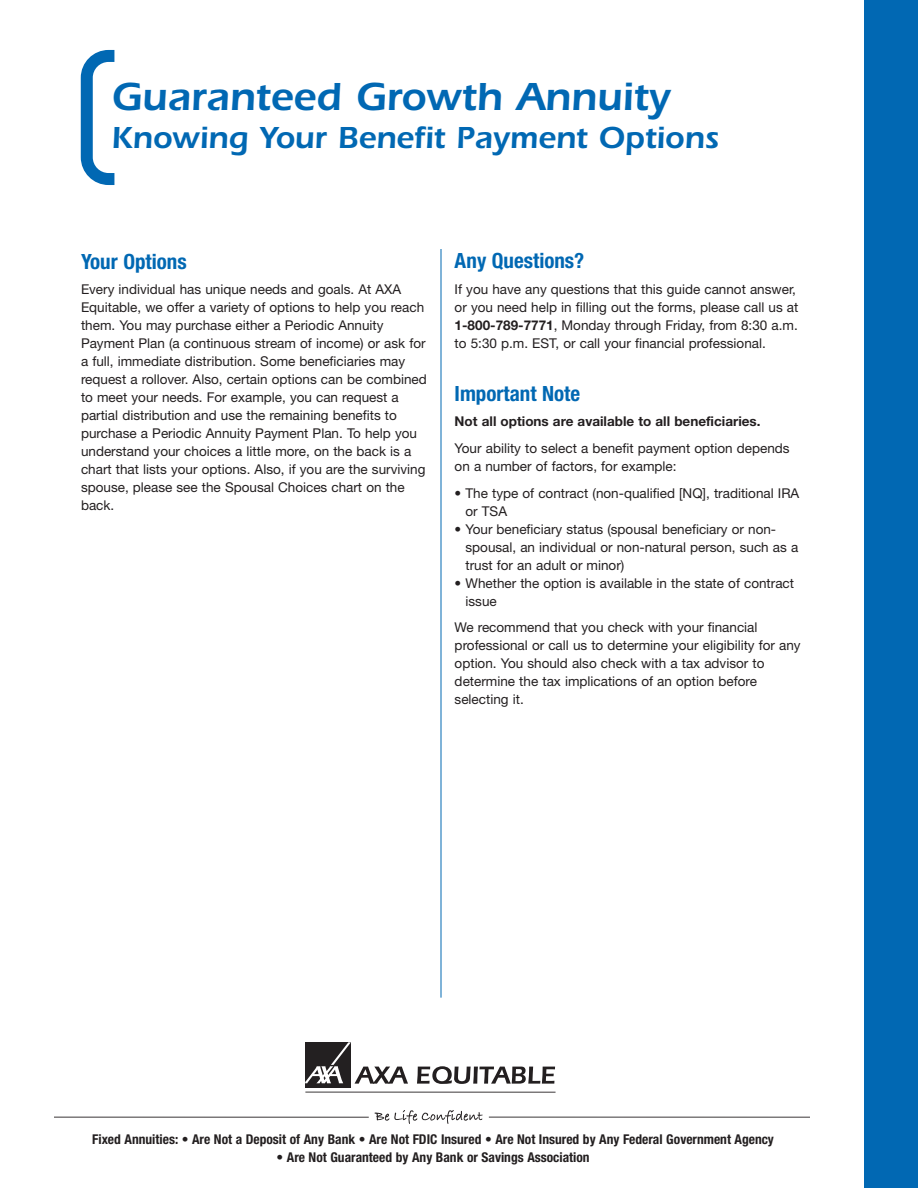
<style>
.page{position:relative;width:918px;height:1188px;background:#fff}
.page>*{position:absolute;margin:0;border:0;box-sizing:border-box;transform-origin:0 0}
.t1{font:600 40.5px "Itc Eras";color:#0168b3}
.t2{font:600 31.5px "Itc Eras";color:#0168b3}
.t3{font:700 condensed 21px "Helvetica Neue";color:#0168b3}
.t4{font:13.5px/18px "Helvetica Neue";color:#231f20}
.t5{font:700 condensed 13.5px "Helvetica Neue";color:#231f20}
.t6{font:700 13.5px "Helvetica Neue";color:#231f20}
.s1{font-weight:700}
</style>
<div class="page">
<div style="left:305px;top:1042px;width:46px;height:46px;background:#232021"></div>
<hr style="left:305px;top:1092px;width:251px;height:1px;background:#231f20">
<hr style="left:54px;top:1117px;width:315px;height:1px;background:#231f20">
<hr style="left:489px;top:1117px;width:321px;height:1px;background:#231f20">
<svg style="left:305px;top:1042px;width:103px;height:42px"></svg>
<svg style="left:417px;top:1066px;width:138px;height:18px"></svg>
<svg style="left:375px;top:1110px;width:108px;height:14px"></svg>
<hr style="left:441px;top:249px;width:1px;height:749px;background:#0168b3">
<svg style="left:81px;top:50px;width:33px;height:135px"></svg>
<div style="left:865px;top:0;width:53px;height:1188px;background:#0168b3"></div>
<h1 class="t1" style="left:111px;top:82px;width:561px">Guaranteed Growth Annuity</h1>
<h2 class="t2" style="left:111px;top:127px;width:609px">Knowing Your Benefit Payment Options</h2>
<h3 class="t3" style="left:81px;top:254px;width:107px">Your Options</h3>
<p class="t4" style="left:81px;top:282px;width:347px">Every individual has unique needs and goals. At AXA Equitable, we offer a variety of options to help you reach them. You may purchase either a Periodic Annuity Payment Plan (a continuous stream of income) or ask for a full, immediate distribution. Some beneficiaries may request a rollover. Also, certain options can be combined to meet your needs. For example, you can request a partial distribution and use the remaining benefits to purchase a Periodic Annuity Payment Plan. To help you understand your choices a little more, on the back is a chart that lists your options. Also, if you are the surviving spouse, please see the Spousal Choices chart on the back.</p>
<h3 class="t3" style="left:455px;top:253px;width:131px">Any Questions?</h3>
<p class="t4" style="left:455px;top:281px;width:345px">If you have any questions that this guide cannot answer, or you need help in filling out the forms, please call us at <span class="s1">1-800-789-7771</span>, Monday through Friday, from 8:30 a.m. to 5:30 p.m. EST, or call your financial professional.</p>
<h3 class="t3" style="left:455px;top:386px;width:127px">Important Note</h3>
<p class="t6" style="left:455px;top:417px;width:307px">Not all options are available to all beneficiaries.</p>
<p class="t4" style="left:455px;top:441px;width:337px">Your ability to select a benefit payment option depends on a number of factors, for example:</p>
<p class="t4" style="left:466px;top:485px;width:335px;text-indent:-11px">• The type of contract (non-qualified [NQ], traditional IRA or TSA</p>
<p class="t4" style="left:466px;top:521px;width:334px;text-indent:-11px">• Your beneficiary status (spousal beneficiary or non&shy;spousal, an individual or non-natural person, such as a trust for an adult or minor)</p>
<p class="t4" style="left:466px;top:575px;width:330px;text-indent:-11px">• Whether the option is available in the state of contract issue</p>
<p class="t4" style="left:455px;top:620px;width:348px">We recommend that you check with your financial professional or call us to determine your eligibility for any option. You should also check with a tax advisor to determine the tax implications of an option before selecting it.</p>
<p class="t5" style="left:92px;top:1134px;width:683px">Fixed Annuities: • Are Not a Deposit of Any Bank • Are Not FDIC Insured • Are Not Insured by Any Federal Government Agency</p>
<p class="t5" style="left:277px;top:1152px;width:315px">• Are Not Guaranteed by Any Bank or Savings Association</p>
</div>
